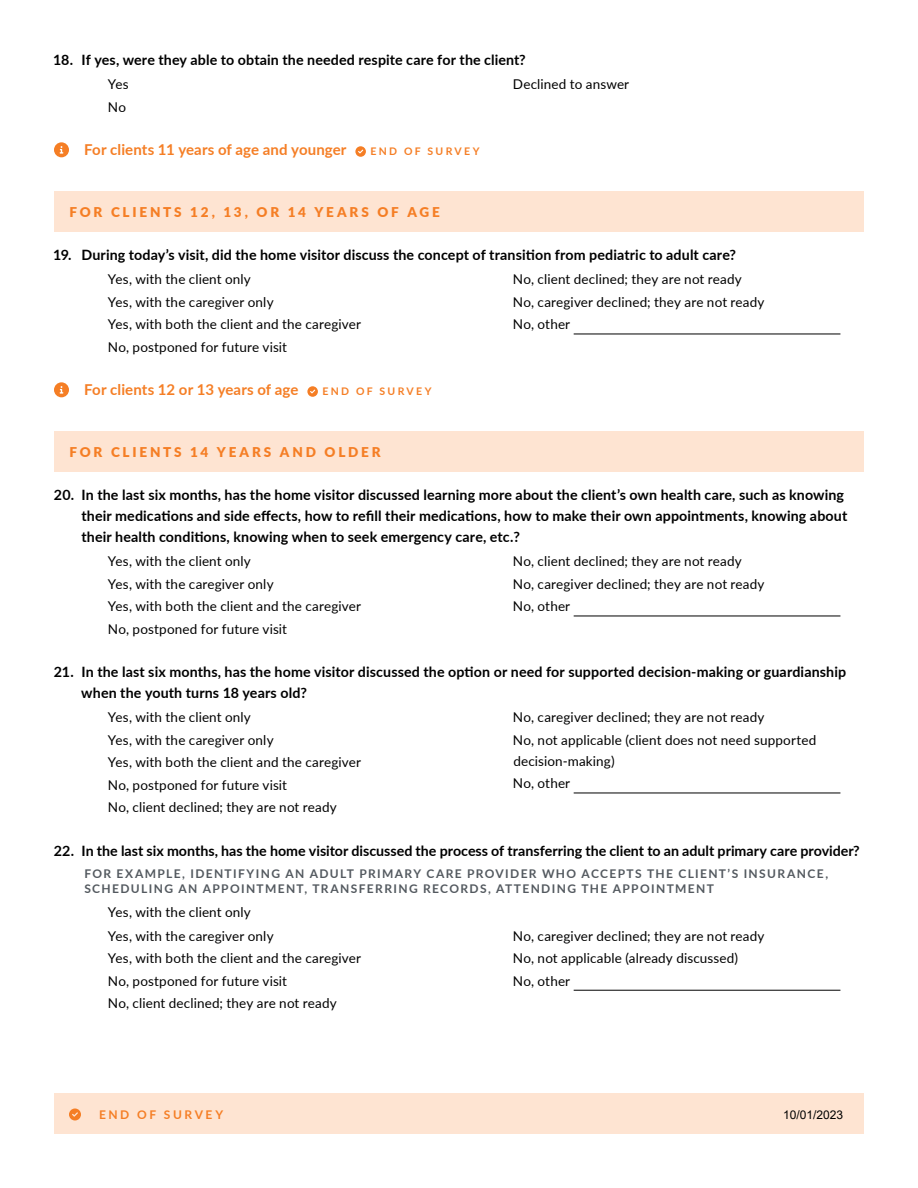
<style>
.page{position:relative;width:918px;height:1188px;background:#fff}
.page>*{position:absolute;margin:0;border:0;box-sizing:border-box;transform-origin:0 0}
.t1{font:700 15px "Lato";letter-spacing:.005em;color:#f57e25}
.t2{font:700 14.25px/21px "Lato";letter-spacing:.01em;color:#000}
.t3{font:13.5px/22.5px "Lato";letter-spacing:.01em;color:#000}
.t4{font:900 13.5px "Lato";letter-spacing:.21em;color:#f57e25}
.t5{font:700 12px/15px "Lato";letter-spacing:.115em;color:#53595f}
.t6{font:700 12px "Lato";letter-spacing:.215em;color:#f57e25}
.t7{font:12px "Arial";color:#000}
.t8{font:700 10.5px "Lato";letter-spacing:.22em;color:#f57e25}
</style>
<div class="page">
<div style="left:54px;top:191px;width:810px;height:41px;background:#fee4d2"></div>
<svg style="left:54px;top:142px;width:15px;height:15px"></svg>
<svg style="left:355px;top:146px;width:11px;height:11px"></svg>
<hr style="left:574px;top:334px;width:266px;height:1px;background:#000">
<div style="left:54px;top:431px;width:810px;height:41px;background:#fee4d2"></div>
<svg style="left:54px;top:382px;width:15px;height:15px"></svg>
<svg style="left:307px;top:386px;width:11px;height:11px"></svg>
<hr style="left:574px;top:616px;width:266px;height:1px;background:#000">
<hr style="left:574px;top:793px;width:266px;height:1px;background:#000">
<hr style="left:574px;top:990px;width:266px;height:1px;background:#000">
<div style="left:54px;top:1094px;width:810px;height:40px;background:#fee4d2"></div>
<svg style="left:69px;top:1108px;width:12px;height:12px"></svg>
<p class="t2" style="left:53px;top:49px;width:474px">18. If yes, were they able to obtain the needed respite care for the client?</p>
<p class="t3" style="left:108px;top:73px;width:22px">Yes<br>No</p>
<p class="t3" style="left:513px;top:73px;width:118px">Declined to answer</p>
<p class="t1" style="left:84px;top:139px;width:264px">For clients 11 years of age and younger</p>
<p class="t8" style="left:371px;top:144px;width:111px">END OF SURVEY</p>
<p class="t4" style="left:70px;top:202px;width:372px">FOR CLIENTS 12, 13, OR 14 YEARS OF AGE</p>
<p class="t2" style="left:53px;top:244px;width:684px">19. During today’s visit, did the home visitor discuss the concept of transition from pediatric to adult care?</p>
<p class="t3" style="left:108px;top:268px;width:254px">Yes, with the client only<br>Yes, with the caregiver only<br>Yes, with both the client and the caregiver<br>No, postponed for future visit</p>
<p class="t3" style="left:513px;top:268px;width:253px">No, client declined; they are not ready<br>No, caregiver declined; they are not ready<br>No, other</p>
<p class="t1" style="left:84px;top:379px;width:216px">For clients 12 or 13 years of age</p>
<p class="t8" style="left:323px;top:384px;width:111px">END OF SURVEY</p>
<p class="t4" style="left:70px;top:442px;width:313px">FOR CLIENTS 14 YEARS AND OLDER</p>
<p class="t2" style="left:81px;top:484px;width:767px;text-indent:-27px">20. In the last six months, has the home visitor discussed learning more about the client’s own health care, such as knowing their medications and side effects, how to refill their medications, how to make their own appointments, knowing about their health conditions, knowing when to seek emergency care, etc.?</p>
<p class="t3" style="left:108px;top:550px;width:254px">Yes, with the client only<br>Yes, with the caregiver only<br>Yes, with both the client and the caregiver<br>No, postponed for future visit</p>
<p class="t3" style="left:513px;top:550px;width:253px">No, client declined; they are not ready<br>No, caregiver declined; they are not ready<br>No, other</p>
<p class="t2" style="left:81px;top:661px;width:766px;text-indent:-27px">21. In the last six months, has the home visitor discussed the option or need for supported decision-making or guardianship when the youth turns 18 years old?</p>
<p class="t3" style="left:108px;top:706px;width:254px">Yes, with the client only<br>Yes, with the caregiver only<br>Yes, with both the client and the caregiver No, postponed for future visit<br>No, client declined; they are not ready</p>
<p class="t3" style="left:513px;top:706px;width:305px">No, caregiver declined; they are not ready<br>No, not applicable (client does not need supported</p>
<p class="t3" style="left:513px;top:749px;width:103px">decision-making)<br>No, other</p>
<p class="t2" style="left:54px;top:840px;width:807px">22. In the last six months, has the home visitor discussed the process of transferring the client to an adult primary care provider?</p>
<p class="t5" style="left:84px;top:865px;width:745px">FOR EXAMPLE, IDENTIFYING AN ADULT PRIMARY CARE PROVIDER WHO ACCEPTS THE CLIENT’S INSURANCE,<br>SCHEDULING AN APPOINTMENT, TRANSFERRING RECORDS, ATTENDING THE APPOINTMENT</p>
<p class="t3" style="left:108px;top:899px;width:167px;line-height:24px">Yes, with the client only<br>Yes, with the caregiver only</p>
<p class="t3" style="left:108px;top:947px;width:254px">Yes, with both the client and the caregiver<br>No, postponed for future visit<br>No, client declined; they are not ready</p>
<p class="t3" style="left:513px;top:924px;width:253px">No, caregiver declined; they are not ready<br>No, not applicable (already discussed)<br>No, other</p>
<p class="t6" style="left:99px;top:1106px;width:126px">END OF SURVEY</p>
<p class="t7" style="left:783px;top:1106px;width:62px">10/01/2023</p>
</div>
